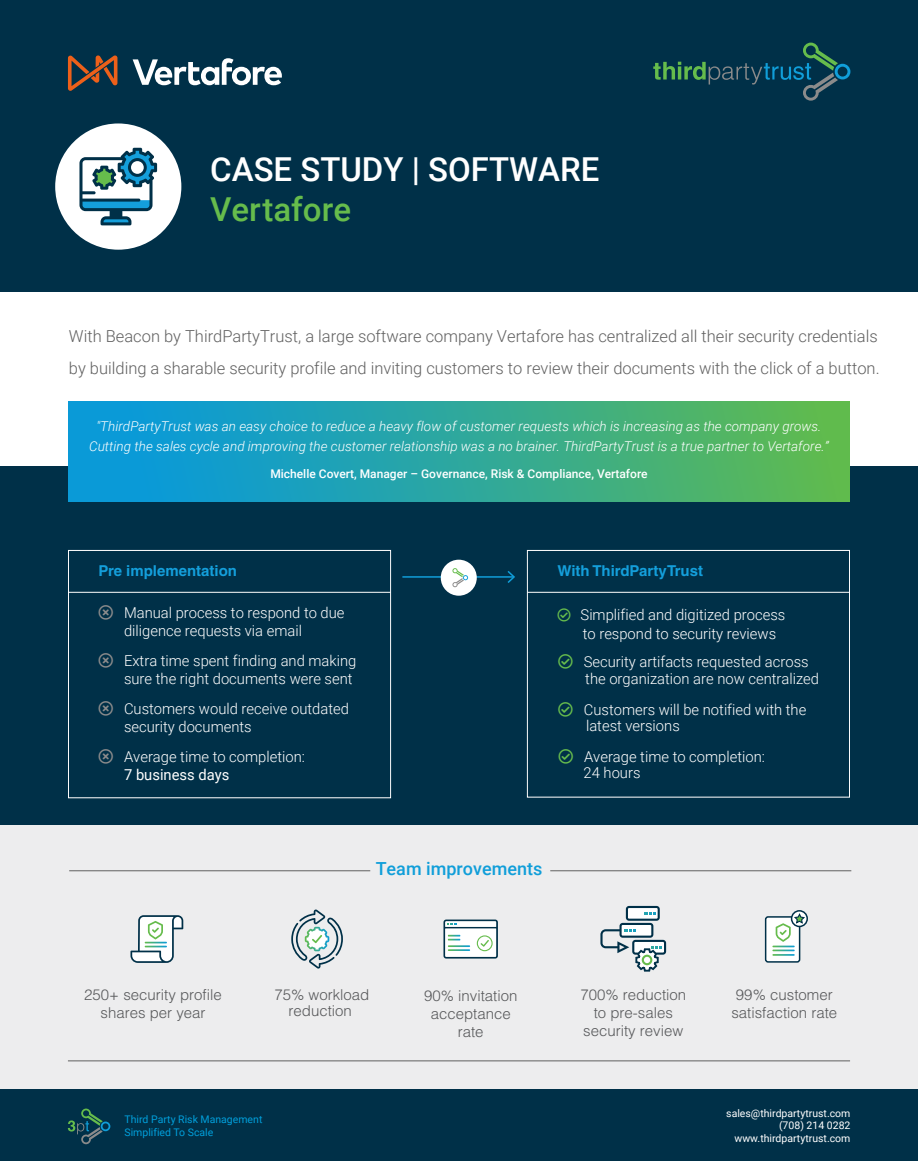
<style>
.page{position:relative;width:918px;height:1161px;background:#fff}
.page>*{position:absolute;margin:0;border:0;box-sizing:border-box;transform-origin:0 0}
.t1{font:500 33px "Roboto";color:#fff}
.t2{font:500 33px "Roboto";color:#66bc4c}
.t3{font:500 18px "Roboto";color:#109ed9}
.t4{font:300 16.5px/31.5px "Roboto";color:#606060}
.t5{font:300 15px/18px "Roboto";color:#fff}
.t6{font:300 15px/18px "Helvetica LT Std";color:#58595b;text-align:center}
.t7{font:700 15px "Helvetica LT Std";color:#149fdb}
.t8{font:15px "Roboto";color:#fff}
.t9{font:italic 300 13.5px/19.8px "Roboto";color:#fff;text-align:center}
.t10{font:500 12px "Roboto";color:#fff}
.t11{font:10.5px/12.6px "Roboto";color:#fff;text-align:right}
.t12{font:10.5px/12.6px "Roboto";color:#009fdb}
</style>
<div class="page">
<div style="left:0;top:758px;width:918px;height:353px;background:#ededee"></div>
<div style="left:0;top:0;width:918px;height:292px;background:#003048"></div>
<div style="left:0;top:466px;width:918px;height:359px;background:#003048"></div>
<div style="left:69px;top:402px;width:781px;height:99px;background:linear-gradient(to right,#0096e6,#5fba4e)"></div>
<svg style="left:653px;top:43px;width:197px;height:58px"></svg>
<div style="left:0;top:1089px;width:918px;height:72px;background:#003048"></div>
<svg style="left:68px;top:1108px;width:42px;height:36px"></svg>
<div style="left:68px;top:550px;width:323px;height:248px;border:1px solid #fff"></div>
<div style="left:527px;top:550px;width:323px;height:247px;border:1px solid #fff"></div>
<hr style="left:527px;top:592px;width:323px;height:1px;background:#fff">
<hr style="left:68px;top:592px;width:323px;height:1px;background:#fff">
<svg style="left:130px;top:915px;width:53px;height:48px"></svg>
<svg style="left:145px;top:941px;width:22px;height:2px"></svg>
<svg style="left:145px;top:945px;width:22px;height:2px"></svg>
<hr style="left:402px;top:576px;width:112px;height:2px;background:#109ed9">
<svg style="left:508px;top:571px;width:7px;height:12px"></svg>
<div style="left:441px;top:560px;width:36px;height:36px;background:#fff;border-radius:50%"></div>
<svg style="left:452px;top:568px;width:16px;height:19px"></svg>
<hr style="left:550px;top:870px;width:301px;height:1px;background:#606060">
<hr style="left:69px;top:870px;width:301px;height:1px;background:#606060">
<hr style="left:68px;top:1060px;width:782px;height:1px;background:#606060">
<svg style="left:291px;top:909px;width:52px;height:59px"></svg>
<svg style="left:443px;top:919px;width:55px;height:39px;background:#c5d6d5"></svg>
<svg style="left:626px;top:906px;width:34px;height:14px"></svg>
<div style="left:628px;top:908px;width:30px;height:10px;background:#fff"></div>
<svg style="left:645px;top:912px;width:11px;height:2px"></svg>
<svg style="left:600px;top:923px;width:66px;height:48px"></svg>
<div style="left:766px;top:917px;width:34px;height:45px;background:#fff;border-radius:2px"></div>
<div style="left:765px;top:916px;width:35px;height:46px;border:2px solid #003048;border-radius:2px"></div>
<svg style="left:772px;top:945px;width:23px;height:2px"></svg>
<svg style="left:772px;top:949px;width:23px;height:2px"></svg>
<svg style="left:772px;top:954px;width:23px;height:1px"></svg>
<div style="left:791px;top:910px;width:17px;height:17px;border:2px solid #003048;border-radius:50%"></div>
<svg style="left:776px;top:912px;width:30px;height:30px"></svg>
<svg style="left:68px;top:55px;width:49px;height:36px"></svg>
<svg style="left:133px;top:58px;width:149px;height:27px"></svg>
<div style="left:55px;top:123px;width:126px;height:127px;background:#fff;border-radius:50%"></div>
<svg style="left:79px;top:148px;width:78px;height:77px"></svg>
<h1 class="t1" style="left:210px;top:147px;width:391px">CASE STUDY | SOFTWARE</h1>
<h1 class="t2" style="left:210px;top:186px;width:142px">Vertafore</h1>
<p class="t4" style="left:69px;top:320px;width:812px">With Beacon by ThirdPartyTrust, a large software company Vertafore has centralized all their security credentials by building a sharable security profile and inviting customers to review their documents with the click of a button.</p>
<p class="t9" style="left:89px;top:416px;width:741px">"ThirdPartyTrust was an easy choice to reduce a heavy flow of customer requests which is increasing as the company grows.<br>Cutting the sales cycle and improving the customer relationship was a no brainer. ThirdPartyTrust is a true partner to Vertafore.”</p>
<p class="t10" style="left:270px;top:465px;width:379px">Michelle Covert, Manager – Governance, Risk &amp; Compliance, Vertafore</p>
<p class="t7" style="left:99px;top:561px;width:140px">Pre implementation</p>
<p class="t5" style="left:124px;top:603px;width:222px">Manual process to respond to due diligence requests via email</p>
<p class="t5" style="left:124px;top:651px;width:234px">Extra time spent finding and making sure the right documents were sent</p>
<p class="t5" style="left:124px;top:699px;width:226px">Customers would receive outdated security documents</p>
<p class="t5" style="left:124px;top:747px;width:182px">Average time to completion:</p>
<p class="t8" style="left:124px;top:764px;width:107px">7 business days</p>
<p class="t7" style="left:558px;top:561px;width:147px">With ThirdPartyTrust</p>
<p class="t5" style="left:581px;top:605px;width:206px">Simplified and digitized process to respond to security reviews</p>
<p class="t5" style="left:584px;top:652px;width:226px">Security artifacts requested across</p>
<p class="t5" style="left:585px;top:669px;width:235px">the organization are now centralized</p>
<p class="t5" style="left:584px;top:700px;width:224px">Customers will be notified with the</p>
<p class="t5" style="left:586px;top:716px;width:95px">latest versions</p>
<p class="t5" style="left:584px;top:748px;width:183px;line-height:15.9px">Average time to completion:<br>24 hours</p>
<p class="t3" style="left:376px;top:856px;width:168px">Team improvements</p>
<p class="t6" style="left:84px;top:986px;width:139px">250+ security profile shares per year</p>
<p class="t6" style="left:274px;top:986px;width:97px;line-height:16.2px">75% workload reduction</p>
<p class="t6" style="left:424px;top:986px;width:95px">90% invitation acceptance rate</p>
<p class="t6" style="left:580px;top:985px;width:107px">700% reduction to pre-sales security review</p>
<p class="t6" style="left:731px;top:986px;width:107px">99% customer satisfaction rate</p>
<p class="t12" style="left:124px;top:1112px;width:139px">Third Party Risk Management<br>Simplified To Scale</p>
<p class="t11" style="left:726px;top:1106px;width:126px">sales@thirdpartytrust.com (708) 214 0282 www.thirdpartytrust.com</p>
</div>
